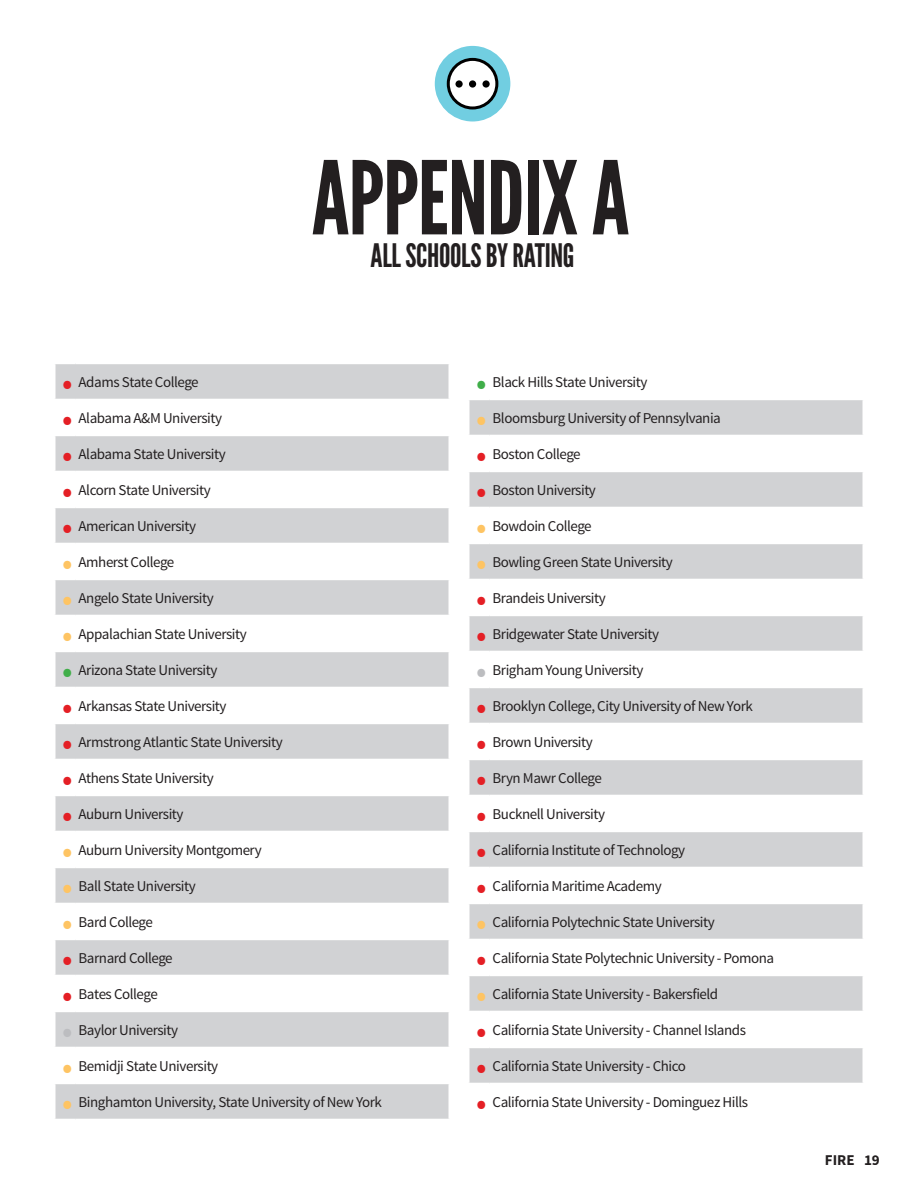
<style>
.page{position:relative;width:918px;height:1188px;background:#fff}
.page>*{position:absolute;margin:0;border:0;box-sizing:border-box;transform-origin:0 0}
.t1{font:101.25px "League Gothic";letter-spacing:-.01em;color:#231f20}
.t2{font:32.25px "League Gothic";letter-spacing:-.01em;color:#231f20}
.t3{font:15px "Source Sans Pro";letter-spacing:-.03em;color:#231f20}
.t4{font:700 15px "Source Sans Pro";color:#231f20}
.s1{font-size:34.5px;color:#e41f25}
.s2{font-size:34.5px;color:#fec463}
.s3{font-size:34.5px;color:#40ae49}
.s4{font-size:34.5px;color:#bcbdc0}
</style>
<div class="page">
<div style="left:56px;top:364px;width:392px;height:755px;background:#d1d2d4"></div>
<svg style="left:56px;top:400px;width:392px;height:683px"></svg>
<svg style="left:56px;top:399px;width:20px;height:1px"></svg>
<hr style="left:76px;top:399px;width:374px;height:1px;background:#fff">
<svg style="left:56px;top:435px;width:20px;height:1px"></svg>
<hr style="left:76px;top:435px;width:374px;height:1px;background:#fff">
<svg style="left:56px;top:471px;width:20px;height:1px"></svg>
<hr style="left:76px;top:471px;width:374px;height:1px;background:#fff">
<svg style="left:56px;top:507px;width:20px;height:1px"></svg>
<hr style="left:76px;top:507px;width:374px;height:1px;background:#fff">
<svg style="left:56px;top:543px;width:20px;height:1px"></svg>
<hr style="left:76px;top:543px;width:374px;height:1px;background:#fff">
<svg style="left:56px;top:579px;width:20px;height:1px"></svg>
<hr style="left:76px;top:579px;width:374px;height:1px;background:#fff">
<svg style="left:56px;top:615px;width:20px;height:1px"></svg>
<hr style="left:76px;top:615px;width:374px;height:1px;background:#fff">
<svg style="left:56px;top:651px;width:20px;height:1px"></svg>
<hr style="left:76px;top:651px;width:374px;height:1px;background:#fff">
<svg style="left:56px;top:687px;width:20px;height:1px"></svg>
<hr style="left:76px;top:687px;width:374px;height:1px;background:#fff">
<svg style="left:56px;top:723px;width:20px;height:1px"></svg>
<hr style="left:76px;top:723px;width:374px;height:1px;background:#fff">
<svg style="left:56px;top:759px;width:20px;height:1px"></svg>
<hr style="left:76px;top:759px;width:374px;height:1px;background:#fff">
<svg style="left:56px;top:795px;width:20px;height:1px"></svg>
<hr style="left:76px;top:795px;width:374px;height:1px;background:#fff">
<svg style="left:56px;top:831px;width:20px;height:1px"></svg>
<hr style="left:76px;top:831px;width:374px;height:1px;background:#fff">
<svg style="left:56px;top:867px;width:20px;height:1px"></svg>
<hr style="left:76px;top:867px;width:374px;height:1px;background:#fff">
<svg style="left:56px;top:903px;width:20px;height:1px"></svg>
<hr style="left:76px;top:903px;width:374px;height:1px;background:#fff">
<svg style="left:56px;top:939px;width:20px;height:1px"></svg>
<hr style="left:76px;top:939px;width:374px;height:1px;background:#fff">
<svg style="left:56px;top:975px;width:20px;height:1px"></svg>
<hr style="left:76px;top:975px;width:374px;height:1px;background:#fff">
<svg style="left:56px;top:1011px;width:20px;height:1px"></svg>
<hr style="left:76px;top:1011px;width:374px;height:1px;background:#fff">
<svg style="left:56px;top:1047px;width:20px;height:1px"></svg>
<hr style="left:76px;top:1047px;width:374px;height:1px;background:#fff">
<svg style="left:56px;top:1083px;width:20px;height:1px"></svg>
<hr style="left:76px;top:1083px;width:374px;height:1px;background:#fff">
<svg style="left:470px;top:400px;width:392px;height:683px"></svg>
<svg style="left:470px;top:435px;width:20px;height:1px"></svg>
<hr style="left:490px;top:435px;width:374px;height:1px;background:#fff">
<svg style="left:470px;top:471px;width:20px;height:1px"></svg>
<hr style="left:490px;top:471px;width:374px;height:1px;background:#fff">
<svg style="left:470px;top:507px;width:20px;height:1px"></svg>
<hr style="left:490px;top:507px;width:374px;height:1px;background:#fff">
<svg style="left:470px;top:543px;width:20px;height:1px"></svg>
<hr style="left:490px;top:543px;width:374px;height:1px;background:#fff">
<svg style="left:470px;top:579px;width:20px;height:1px"></svg>
<hr style="left:490px;top:579px;width:374px;height:1px;background:#fff">
<svg style="left:470px;top:615px;width:20px;height:1px"></svg>
<hr style="left:490px;top:615px;width:374px;height:1px;background:#fff">
<svg style="left:470px;top:651px;width:20px;height:1px"></svg>
<hr style="left:490px;top:651px;width:374px;height:1px;background:#fff">
<svg style="left:470px;top:687px;width:20px;height:1px"></svg>
<hr style="left:490px;top:687px;width:374px;height:1px;background:#fff">
<svg style="left:470px;top:723px;width:20px;height:1px"></svg>
<hr style="left:490px;top:723px;width:374px;height:1px;background:#fff">
<svg style="left:470px;top:759px;width:20px;height:1px"></svg>
<hr style="left:490px;top:759px;width:374px;height:1px;background:#fff">
<svg style="left:470px;top:795px;width:20px;height:1px"></svg>
<hr style="left:490px;top:795px;width:374px;height:1px;background:#fff">
<svg style="left:470px;top:831px;width:20px;height:1px"></svg>
<hr style="left:490px;top:831px;width:374px;height:1px;background:#fff">
<svg style="left:470px;top:867px;width:20px;height:1px"></svg>
<hr style="left:490px;top:867px;width:374px;height:1px;background:#fff">
<svg style="left:470px;top:903px;width:20px;height:1px"></svg>
<hr style="left:490px;top:903px;width:374px;height:1px;background:#fff">
<svg style="left:470px;top:939px;width:20px;height:1px"></svg>
<hr style="left:490px;top:939px;width:374px;height:1px;background:#fff">
<svg style="left:470px;top:975px;width:20px;height:1px"></svg>
<hr style="left:490px;top:975px;width:374px;height:1px;background:#fff">
<svg style="left:470px;top:1011px;width:20px;height:1px"></svg>
<hr style="left:490px;top:1011px;width:374px;height:1px;background:#fff">
<svg style="left:470px;top:1047px;width:20px;height:1px"></svg>
<hr style="left:490px;top:1047px;width:374px;height:1px;background:#fff">
<div style="left:435px;top:46px;width:75px;height:76px;background:#71cee1;border-radius:50%"></div>
<div style="left:448px;top:59px;width:49px;height:49px;background:#fff;border-radius:50%"></div>
<div style="left:447px;top:58px;width:51px;height:52px;border:3px solid #000;border-radius:50%"></div>
<div style="left:455px;top:80px;width:8px;height:8px;background:#000;border-radius:50%"></div>
<div style="left:469px;top:80px;width:7px;height:8px;background:#000;border-radius:50%"></div>
<div style="left:482px;top:80px;width:8px;height:8px;background:#000;border-radius:50%"></div>
<h1 class="t1" style="left:312px;top:140px;width:319px">APPENDIX A</h1>
<h2 class="t2" style="left:371px;top:237px;width:205px">ALL SCHOOLS BY RATING</h2>
<p class="t3" style="left:62px;top:373px;width:138px"><span class="s1">•</span> Adams State College</p>
<p class="t3" style="left:62px;top:409px;width:161px"><span class="s1">•</span> Alabama A&amp;M University</p>
<p class="t3" style="left:62px;top:445px;width:165px"><span class="s1">•</span> Alabama State University</p>
<p class="t3" style="left:62px;top:481px;width:150px"><span class="s1">•</span> Alcorn State University</p>
<p class="t3" style="left:62px;top:517px;width:135px"><span class="s1">•</span> American University</p>
<p class="t3" style="left:62px;top:553px;width:114px"><span class="s2">•</span> Amherst College</p>
<p class="t3" style="left:62px;top:589px;width:153px"><span class="s2">•</span> Angelo State University</p>
<p class="t3" style="left:62px;top:625px;width:186px"><span class="s2">•</span> Appalachian State University</p>
<p class="t3" style="left:62px;top:661px;width:157px"><span class="s3">•</span> Arizona State University</p>
<p class="t3" style="left:62px;top:697px;width:166px"><span class="s1">•</span> Arkansas State University</p>
<p class="t3" style="left:62px;top:733px;width:222px"><span class="s1">•</span> Armstrong Atlantic State University</p>
<p class="t3" style="left:62px;top:769px;width:153px"><span class="s1">•</span> Athens State University</p>
<p class="t3" style="left:62px;top:805px;width:123px"><span class="s1">•</span> Auburn University</p>
<p class="t3" style="left:62px;top:841px;width:201px"><span class="s2">•</span> Auburn University Montgomery</p>
<p class="t3" style="left:62px;top:877px;width:135px"><span class="s2">•</span> Ball State University</p>
<p class="t3" style="left:62px;top:913px;width:92px"><span class="s2">•</span> Bard College</p>
<p class="t3" style="left:62px;top:949px;width:112px"><span class="s1">•</span> Barnard College</p>
<p class="t3" style="left:62px;top:985px;width:97px"><span class="s1">•</span> Bates College</p>
<p class="t3" style="left:62px;top:1021px;width:118px"><span class="s4">•</span> Baylor University</p>
<p class="t3" style="left:62px;top:1057px;width:158px"><span class="s2">•</span> Bemidji State University</p>
<p class="t3" style="left:62px;top:1093px;width:321px"><span class="s2">•</span> Binghamton University, State University of New York</p>
<p class="t3" style="left:476px;top:373px;width:173px"><span class="s3">•</span> Black Hills State University</p>
<p class="t3" style="left:476px;top:409px;width:246px"><span class="s2">•</span> Bloomsburg University of Pennsylvania</p>
<p class="t3" style="left:476px;top:445px;width:106px"><span class="s1">•</span> Boston College</p>
<p class="t3" style="left:476px;top:481px;width:121px"><span class="s1">•</span> Boston University</p>
<p class="t3" style="left:476px;top:517px;width:117px"><span class="s2">•</span> Bowdoin College</p>
<p class="t3" style="left:476px;top:553px;width:198px"><span class="s2">•</span> Bowling Green State University</p>
<p class="t3" style="left:476px;top:589px;width:131px"><span class="s1">•</span> Brandeis University</p>
<p class="t3" style="left:476px;top:625px;width:185px"><span class="s1">•</span> Bridgewater State University</p>
<p class="t3" style="left:476px;top:661px;width:169px"><span class="s4">•</span> Brigham Young University</p>
<p class="t3" style="left:476px;top:697px;width:278px"><span class="s1">•</span> Brooklyn College, City University of New York</p>
<p class="t3" style="left:476px;top:733px;width:118px"><span class="s1">•</span> Brown University</p>
<p class="t3" style="left:476px;top:769px;width:127px"><span class="s1">•</span> Bryn Mawr College</p>
<p class="t3" style="left:476px;top:805px;width:131px"><span class="s1">•</span> Bucknell University</p>
<p class="t3" style="left:476px;top:841px;width:211px"><span class="s1">•</span> California Institute of Technology</p>
<p class="t3" style="left:476px;top:877px;width:187px"><span class="s1">•</span> California Maritime Academy</p>
<p class="t3" style="left:476px;top:913px;width:240px"><span class="s2">•</span> California Polytechnic State University</p>
<p class="t3" style="left:476px;top:949px;width:300px"><span class="s1">•</span> California State Polytechnic University - Pomona</p>
<p class="t3" style="left:476px;top:985px;width:244px"><span class="s2">•</span> California State University - Bakersfield</p>
<p class="t3" style="left:476px;top:1021px;width:271px"><span class="s1">•</span> California State University - Channel Islands</p>
<p class="t3" style="left:476px;top:1057px;width:211px"><span class="s1">•</span> California State University - Chico</p>
<p class="t3" style="left:476px;top:1093px;width:273px"><span class="s1">•</span> California State University - Dominguez Hills</p>
<p class="t4" style="left:825px;top:1150px;width:57px">FIRE 19</p>
</div>
